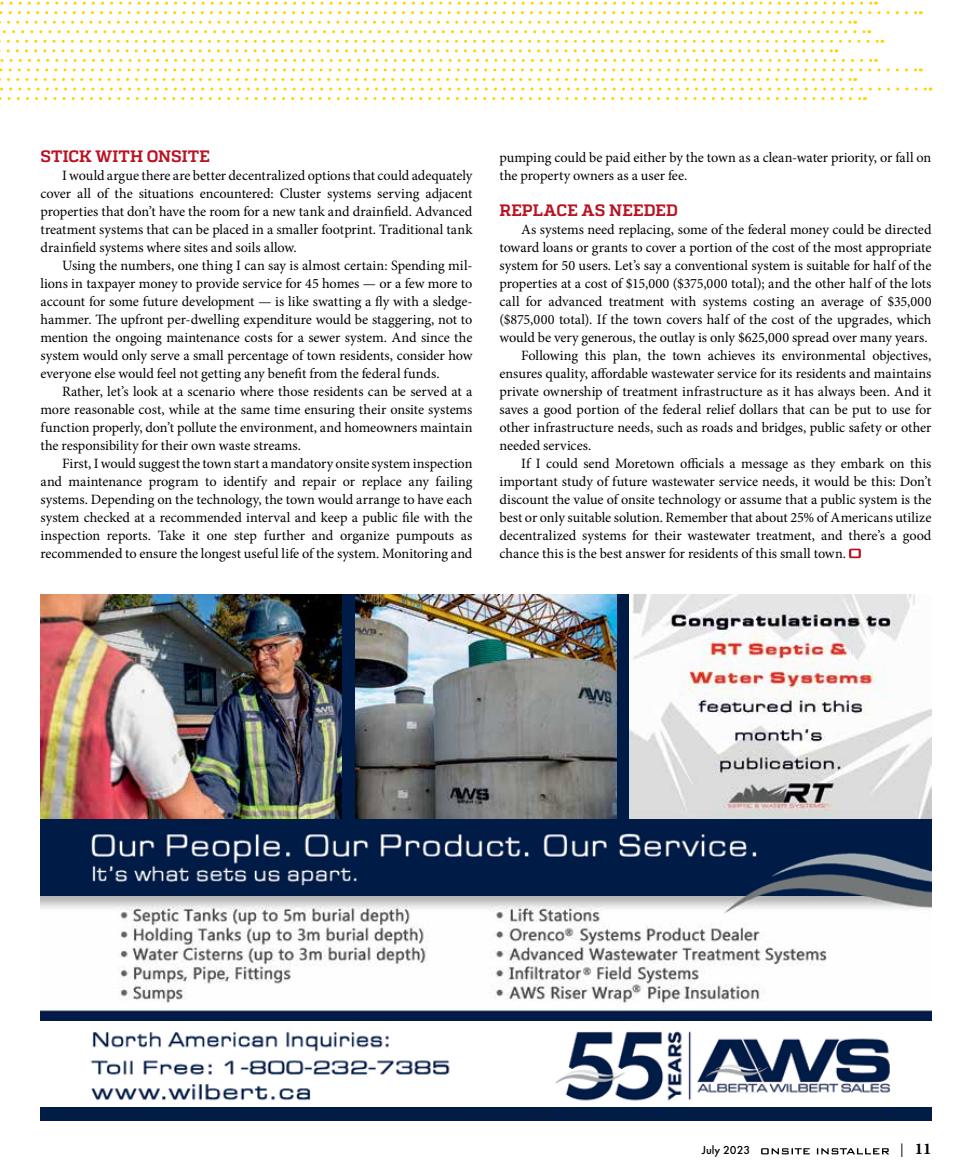
<style>
.page{position:relative;width:972px;height:1175px;background:#fff}
.page>*{position:absolute;margin:0;border:0;box-sizing:border-box;transform-origin:0 0}
.t1{font:700 16.5px "Quadon";letter-spacing:.005em;color:#ba1222}
.t2{font:16.5px "Minion Variable Concept";color:#000}
.t3{font:14.25px/18px "Minion Pro";letter-spacing:-.005em;color:#000;text-align:justify}
.t4{font:500 12px "Futura PT";color:#000}
.s1{font-family:"Helvetica Neue";font-size:13.5px}
</style>
<div class="page">
<svg style="left:761px;top:1148px;width:128px;height:6px"></svg>
<svg style="left:0;top:2px;width:877px;height:3px"></svg>
<svg style="left:0;top:11px;width:921px;height:3px"></svg>
<svg style="left:0;top:21px;width:856px;height:3px"></svg>
<svg style="left:2px;top:30px;width:868px;height:3px"></svg>
<svg style="left:0;top:40px;width:883px;height:3px"></svg>
<svg style="left:0;top:49px;width:837px;height:3px"></svg>
<svg style="left:0;top:59px;width:877px;height:3px"></svg>
<svg style="left:0;top:68px;width:921px;height:3px"></svg>
<svg style="left:0;top:78px;width:856px;height:3px"></svg>
<svg style="left:0;top:87px;width:931px;height:3px"></svg>
<svg style="left:0;top:97px;width:865px;height:3px"></svg>
<svg style="left:849px;top:548px;width:12px;height:10px"></svg>
<img style="left:40px;top:594px;width:892px;height:526px">
<img style="left:629px;top:594px;width:303px;height:226px">
<img style="left:40px;top:820px;width:892px;height:75px">
<div style="left:617px;top:594px;width:12px;height:236px;background:#001c46"></div>
<div style="left:343px;top:594px;width:12px;height:238px;background:#001c46"></div>
<img style="left:40px;top:1021px;width:892px;height:85px">
<p class="t1" style="left:40px;top:147px;width:171px">STICK WITH ONSITE</p>
<p class="t3" style="left:40px;top:167px;width:433px;text-indent:22px">I would argue there are better decentralized options that could adequately cover all of the situations encountered: Cluster systems serving adjacent properties that don’t have the room for a new tank and drainfield. Advanced treatment systems that can be placed in a smaller footprint. Traditional tank drainfield systems where sites and soils allow.</p>
<p class="t3" style="left:40px;top:257px;width:434px;text-indent:22px">Using the numbers, one thing I can say is almost certain: Spending mil&shy;lions in taxpayer money to provide service for 45 homes — or a few more to account for some future development — is like swatting a fly with a sledge&shy;hammer. The upfront per-dwelling expenditure would be staggering, not to mention the ongoing maintenance costs for a sewer system. And since the system would only serve a small percentage of town residents, consider how everyone else would feel not getting any benefit from the federal funds.</p>
<p class="t3" style="left:40px;top:382px;width:434px;text-indent:22px">Rather, let’s look at a scenario where those residents can be served at a more reasonable cost, while at the same time ensuring their onsite systems function properly, don’t pollute the environment, and homeowners maintain the responsibility for their own waste streams.</p>
<p class="t3" style="left:40px;top:454px;width:434px;text-indent:22px">First, I would suggest the town start a mandatory onsite system inspection and maintenance program to identify and repair or replace any failing systems. Depending on the technology, the town would arrange to have each system checked at a recommended interval and keep a public file with the inspection reports. Take it one step further and organize pumpouts as recommended to ensure the longest useful life of the system. Monitoring and</p>
<p class="t3" style="left:500px;top:148px;width:433px">pumping could be paid either by the town as a clean-water priority, or fall on the property owners as a user fee.</p>
<p class="t1" style="left:500px;top:201px;width:180px">REPLACE AS NEEDED</p>
<p class="t3" style="left:521px;top:221px;width:412px">As systems need replacing, some of the federal money could be directed</p>
<p class="t3" style="left:499px;top:239px;width:433px">toward loans or grants to cover a portion of the cost of the most appropriate</p>
<p class="t3" style="left:499px;top:257px;width:433px">system for 50 users. Let’s say a conventional system is suitable for half of the</p>
<p class="t3" style="left:499px;top:275px;width:433px">properties at a cost of $15,000 ($375,000 total); and the other half of the lots</p>
<p class="t3" style="left:499px;top:293px;width:434px">call for advanced treatment with systems costing an average of $35,000</p>
<p class="t3" style="left:499px;top:311px;width:434px">($875,000 total). If the town covers half of the cost of the upgrades, which</p>
<p class="t3" style="left:499px;top:329px;width:430px">would be very generous, the outlay is only $625,000 spread over many years.</p>
<p class="t3" style="left:521px;top:347px;width:412px">Following this plan, the town achieves its environmental objectives,</p>
<p class="t3" style="left:499px;top:365px;width:433px">ensures quality, affordable wastewater service for its residents and maintains</p>
<p class="t3" style="left:499px;top:382px;width:433px">private ownership of treatment infrastructure as it has always been. And it</p>
<p class="t3" style="left:499px;top:400px;width:433px">saves a good portion of the federal relief dollars that can be put to use for</p>
<p class="t3" style="left:499px;top:418px;width:434px">other infrastructure needs, such as roads and bridges, public safety or other</p>
<p class="t3" style="left:499px;top:436px;width:93px">needed services.</p>
<p class="t3" style="left:521px;top:454px;width:412px">If I could send Moretown officials a message as they embark on this</p>
<p class="t3" style="left:499px;top:472px;width:434px">important study of future wastewater service needs, it would be this: Don’t</p>
<p class="t3" style="left:499px;top:490px;width:434px">discount the value of onsite technology or assume that a public system is the</p>
<p class="t3" style="left:499px;top:508px;width:433px">best or only suitable solution. Remember that about 25% of Americans utilize</p>
<p class="t3" style="left:499px;top:526px;width:433px">decentralized systems for their wastewater treatment, and there’s a good</p>
<p class="t3" style="left:499px;top:544px;width:348px">chance this is the best answer for residents of this small town.</p>
<p class="t4" style="left:702px;top:1143px;width:50px">July 2023</p>
<p class="t2" style="left:901px;top:1137px;width:32px"><span class="s1">|</span> 11</p>
</div>
